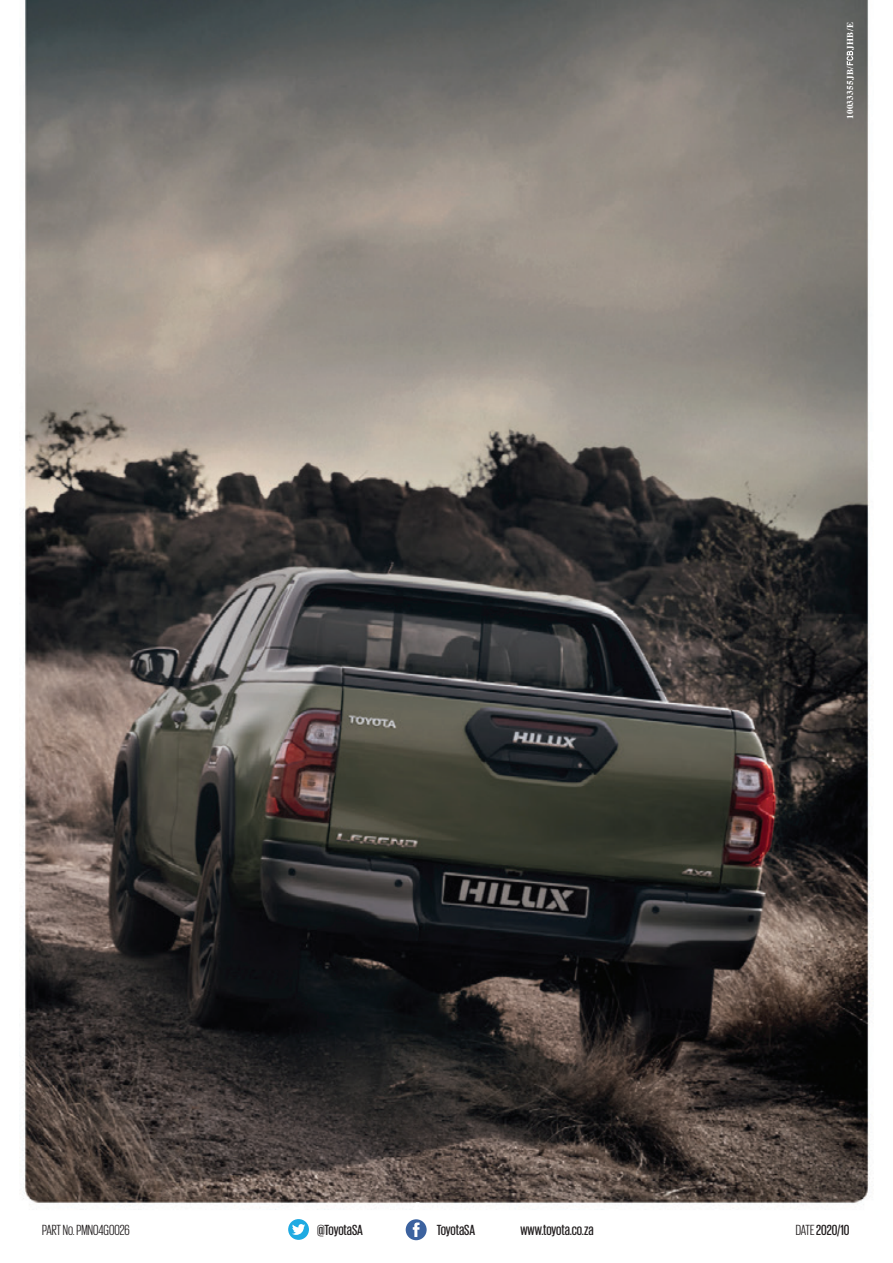
<style>
.page{position:relative;width:893px;height:1263px;background:#fff}
.page>*{position:absolute;margin:0;border:0;box-sizing:border-box;transform-origin:0 0}
.t1{font:500 15px "Giorgio Sans";letter-spacing:-.01em;color:#231f20}
.t2{font:15px "Giorgio Sans";color:#231f20}
.t3{font:700 9px "Times";letter-spacing:.04em;color:#fff}
.s1{font-weight:400}
</style>
<div class="page">
<img style="left:22px;top:0;width:848px;height:1241px">
<svg style="left:292px;top:1204px;width:13px;height:11px"></svg>
<div style="left:288px;top:1219px;width:21px;height:21px;background:#1eaae2;border-radius:50%"></div>
<svg style="left:292px;top:1224px;width:13px;height:11px"></svg>
<div style="left:406px;top:1219px;width:21px;height:21px;background:#3c629f;border-radius:50%"></div>
<svg style="left:413px;top:1202px;width:7px;height:35px"></svg>
<svg style="left:847px;top:51px;width:6px;height:14px"></svg>
<p class="t3" style="left:841px;top:50px;width:29px;rotate:-90deg">JHB/E</p>
<p class="t3" style="left:841px;top:119px;width:54px;rotate:-90deg">10033355JB/</p>
<p class="t2" style="left:42px;top:1222px;width:89px">PART No. PMN04G0026</p>
<p class="t1" style="left:317px;top:1222px;width:47px">@ToyotaSA</p>
<p class="t1" style="left:437px;top:1222px;width:40px">ToyotaSA</p>
<p class="t1" style="left:520px;top:1222px;width:75px">www.toyota.co.za</p>
<p class="t1" style="left:796px;top:1222px;width:55px"><span class="s1">DATE</span> 2020/10</p>
</div>
